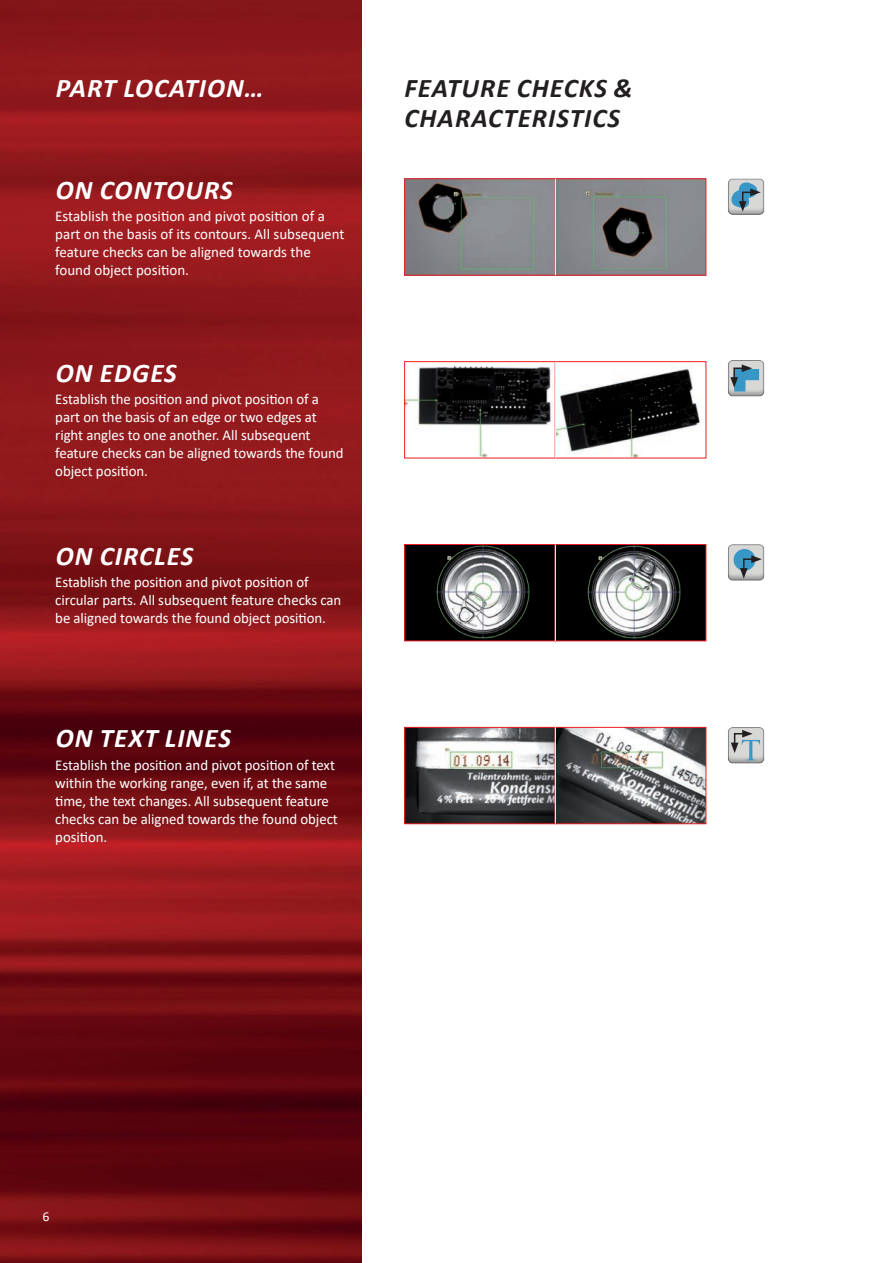
<style>
.page{position:relative;width:893px;height:1263px;background:#fff}
.page>*{position:absolute;margin:0;border:0;box-sizing:border-box;transform-origin:0 0}
.t1{font:italic 700 27px "Calibri";letter-spacing:.04em;color:#fff}
.t2{font:italic 700 27px/30px "Calibri";letter-spacing:.04em;color:#231f20}
.t3{font:15px/18px "Calibri";letter-spacing:-.005em;color:#fff}
.t4{font:13.5px "Calibri";color:#fff}
</style>
<div class="page">
<img style="left:0;top:0;width:361px;height:1263px">
<img style="left:406px;top:364px;width:295px;height:92px">
<div style="left:404px;top:361px;width:151px;height:97px;border:1px solid #ee1d23"></div>
<div style="left:555px;top:361px;width:151px;height:97px;border:1px solid #ee1d23"></div>
<img style="left:406px;top:181px;width:298px;height:92px">
<img style="left:406px;top:546px;width:298px;height:93px">
<div style="left:404px;top:544px;width:151px;height:97px;border:1px solid #ee1d23"></div>
<div style="left:555px;top:544px;width:151px;height:97px;border:1px solid #ee1d23"></div>
<img style="left:406px;top:729px;width:298px;height:93px">
<div style="left:404px;top:727px;width:151px;height:97px;border:1px solid #ee1d23"></div>
<div style="left:555px;top:727px;width:151px;height:97px;border:1px solid #ee1d23"></div>
<hr style="left:555px;top:179px;width:1px;height:96px;background:#fff">
<hr style="left:555px;top:361px;width:1px;height:97px;background:#fff">
<hr style="left:555px;top:544px;width:1px;height:97px;background:#fff">
<hr style="left:555px;top:727px;width:1px;height:97px;background:#fff">
<div style="left:727px;top:176px;width:39px;height:39px;background:#231f20;opacity:.3"></div>
<svg style="left:729px;top:181px;width:32px;height:31px"></svg>
<div style="left:727px;top:357px;width:39px;height:39px;background:#231f20;opacity:.3"></div>
<svg style="left:730px;top:364px;width:29px;height:28px"></svg>
<div style="left:727px;top:542px;width:39px;height:39px;background:#231f20;opacity:.3"></div>
<div style="left:734px;top:549px;width:21px;height:22px;background:#3897c6;border-radius:50%"></div>
<svg style="left:740px;top:555px;width:22px;height:24px"></svg>
<div style="left:727px;top:724px;width:39px;height:39px;background:#231f20;opacity:.3"></div>
<svg style="left:731px;top:730px;width:29px;height:30px"></svg>
<h1 class="t1" style="left:56px;top:69px;width:209px">PART LOCATION…</h1>
<h1 class="t1" style="left:56px;top:171px;width:178px">ON CONTOURS</h1>
<p class="t3" style="left:55px;top:207px;width:291px">Establish the position and pivot position of a part on the basis of its contours. All subsequent feature checks can be aligned towards the found object position.</p>
<h1 class="t1" style="left:56px;top:354px;width:123px">ON EDGES</h1>
<p class="t3" style="left:55px;top:390px;width:290px">Establish the position and pivot position of a part on the basis of an edge or two edges at right angles to one another. All subsequent feature checks can be aligned towards the found object position.</p>
<h1 class="t1" style="left:56px;top:536px;width:139px">ON CIRCLES</h1>
<p class="t3" style="left:55px;top:572px;width:288px">Establish the position and pivot position of circular parts. All subsequent feature checks can be aligned towards the found object position.</p>
<h1 class="t1" style="left:56px;top:719px;width:177px">ON TEXT LINES</h1>
<p class="t3" style="left:55px;top:755px;width:284px">Establish the position and pivot position of text within the working range, even if, at the same time, the text changes. All subsequent feature checks can be aligned towards the found object position.</p>
<h1 class="t2" style="left:404px;top:72px;width:230px">FEATURE CHECKS &amp;<br>CHARACTERISTICS</h1>
<p class="t4" style="left:43px;top:1207px;width:9px">6</p>
</div>
